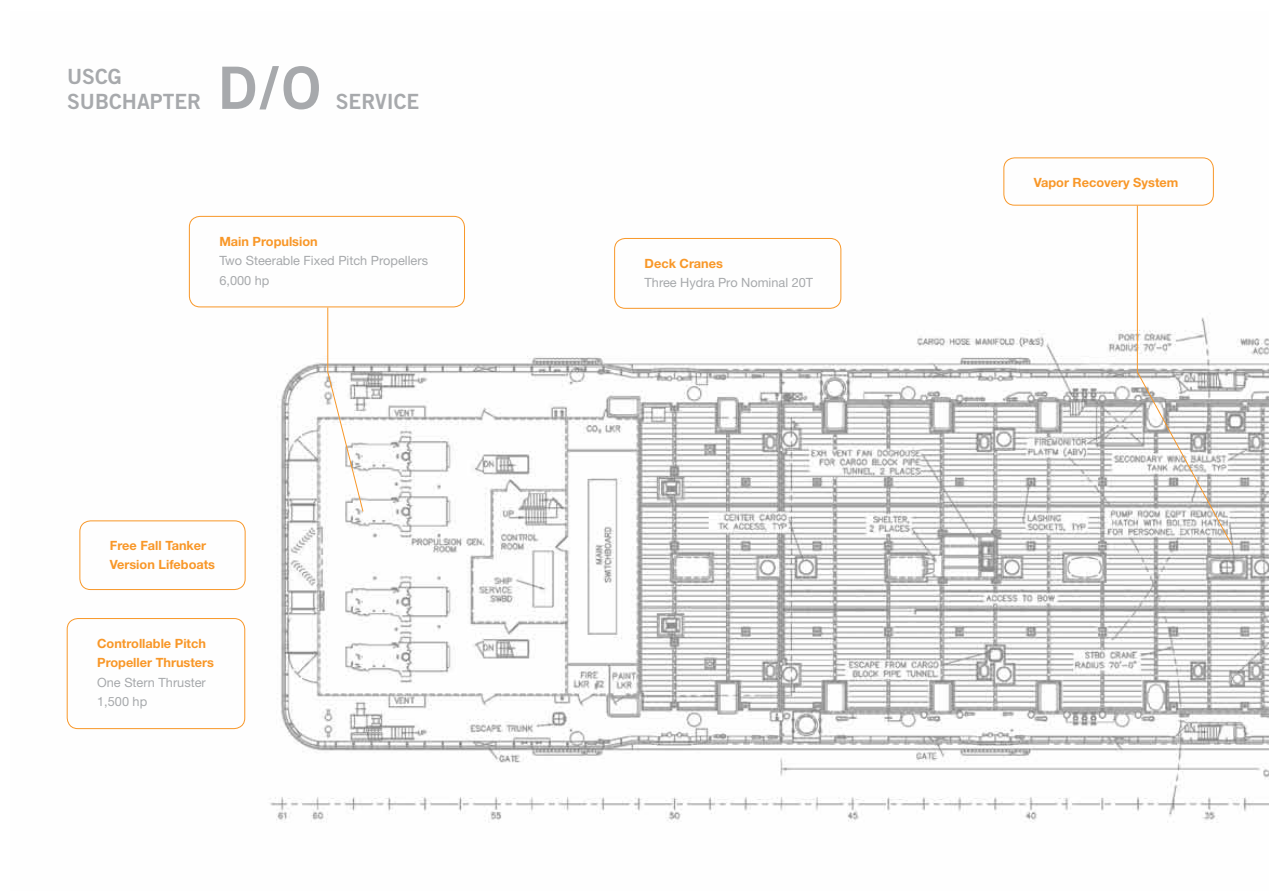
<style>
.page{position:relative;width:1269px;height:891px;background:#fff}
.page>*{position:absolute;margin:0;border:0;box-sizing:border-box;transform-origin:0 0}
.t1{font:58.5px "Trade Gothic Bold Two";color:#a7a9ac}
.t2{font:21px/25.2px "Trade Gothic Bold Two";color:#a7a9ac}
.t3{font:700 12.75px/19.5px "Helvetica Neue";color:#f89728}
.t4{font:12.75px/19.5px "Helvetica Neue";color:#a7a9ac}
</style>
<div class="page">
<img style="left:66px;top:157px;width:1203px;height:666px">
<div style="left:189px;top:216px;width:276px;height:91px;border:1px solid #f89728;border-radius:11px"></div>
<svg style="left:327px;top:307px;width:37px;height:205px"></svg>
<svg style="left:1137px;top:205px;width:96px;height:341px"></svg>
<div style="left:614px;top:238px;width:227px;height:71px;border:1px solid #f89728;border-radius:11px"></div>
<div style="left:1004px;top:158px;width:210px;height:48px;border:1px solid #f89728;border-radius:11px"></div>
<div style="left:80px;top:520px;width:166px;height:70px;border:1px solid #f89728;border-radius:11px"></div>
<div style="left:67px;top:618px;width:178px;height:111px;border:1px solid #f89728;border-radius:11px"></div>
<h2 class="t2" style="left:67px;top:64px;width:136px">USCG<br>SUBCHAPTER</h2>
<h1 class="t1" style="left:218px;top:52px;width:105px">D/O</h1>
<h2 class="t2" style="left:336px;top:89px;width:85px">SERVICE</h2>
<p class="t3" style="left:219px;top:231px;width:100px">Main Propulsion</p>
<p class="t4" style="left:219px;top:251px;width:210px">Two Steerable Fixed Pitch Propellers<br>6,000 hp</p>
<p class="t3" style="left:645px;top:253px;width:80px">Deck Cranes</p>
<p class="t4" style="left:645px;top:273px;width:170px">Three Hydra Pro Nominal 20T</p>
<p class="t3" style="left:110px;top:535px;width:107px">Free Fall Tanker<br>Version Lifeboats</p>
<p class="t3" style="left:97px;top:633px;width:118px">Controllable Pitch<br>Propeller Thrusters</p>
<p class="t4" style="left:97px;top:672px;width:110px">One Stern Thruster<br>1,500 hp</p>
<p class="t3" style="left:1034px;top:172px;width:146px">Vapor Recovery System</p>
</div>
